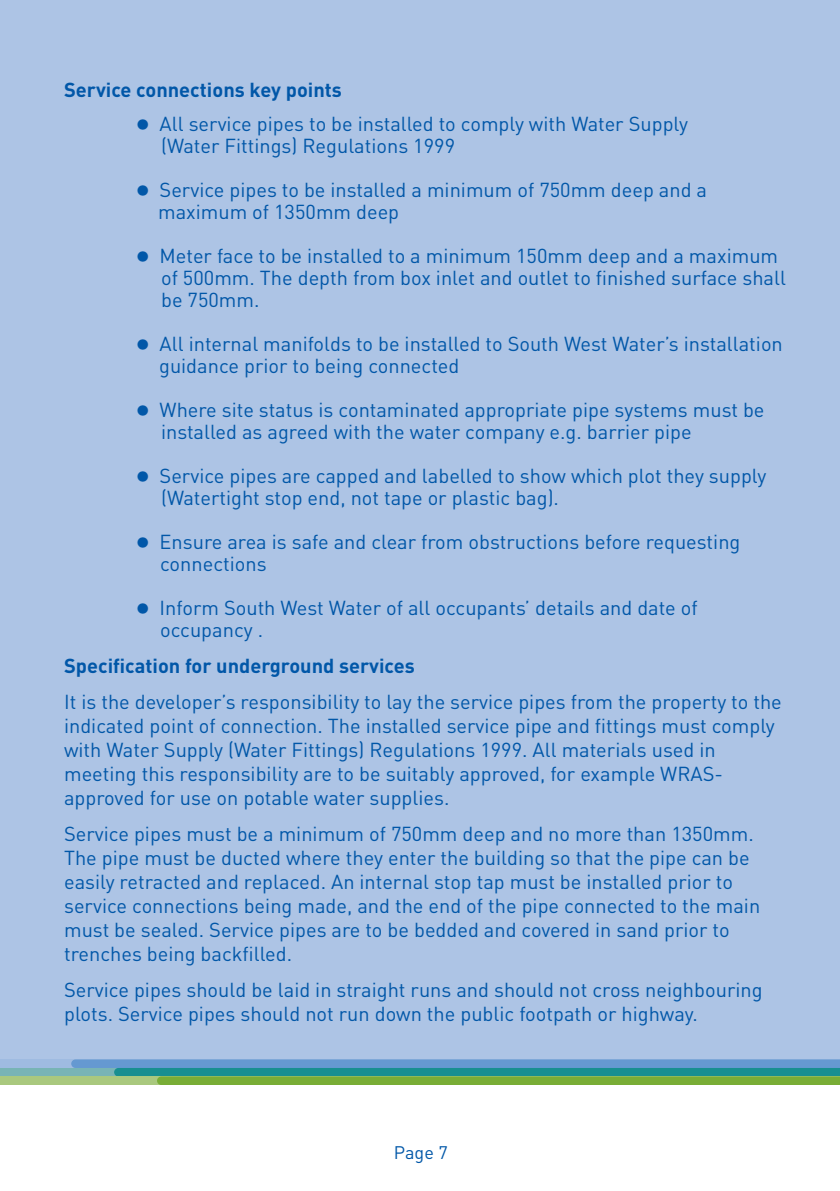
<style>
.page{position:relative;width:840px;height:1191px;background:#fff}
.page>*{position:absolute;margin:0;border:0;box-sizing:border-box;transform-origin:0 0}
.t1{font:20px/24px "DINOT";color:#0157a8}
.t2{font:700 20px "DINOT";color:#0157a8}
.t3{font:18px "DINOT";color:#0157a8}
</style>
<div class="page">
<div style="left:0;top:0;width:839px;height:1064px;background:#adc4e5"></div>
<div style="left:0;top:1059px;width:839px;height:9px;background:#9fbbe1"></div>
<div style="left:0;top:1068px;width:839px;height:8px;background:#78b4b5"></div>
<div style="left:0;top:1076px;width:839px;height:9px;background:#a9c87e"></div>
<svg style="left:71px;top:1059px;width:768px;height:26px;background:#599f8c"></svg>
<p class="t2" style="left:64px;top:82px;width:279px">Service connections key points</p>
<p class="t1" style="left:161px;top:115px;width:528px;line-height:22px;text-indent:-25px">● All service pipes to be installed to comply with Water Supply (Water Fittings) Regulations 1999</p>
<p class="t1" style="left:158px;top:181px;width:550px;line-height:22px;text-indent:-22px">● Service pipes to be installed a minimum of 750mm deep and a maximum of 1350mm deep</p>
<p class="t1" style="left:161px;top:247px;width:626px;line-height:22px;text-indent:-25px">● Meter face to be installed to a minimum 150mm deep and a maximum of 500mm. The depth from box inlet and outlet to finished surface shall be 750mm.</p>
<p class="t1" style="left:159px;top:335px;width:625px;line-height:22px;text-indent:-23px">● All internal manifolds to be installed to South West Water’s installation guidance prior to being connected</p>
<p class="t1" style="left:161px;top:401px;width:604px;line-height:22px;text-indent:-25px">● Where site status is contaminated appropriate pipe systems must be installed as agreed with the water company e.g. barrier pipe</p>
<p class="t1" style="left:161px;top:467px;width:606px;line-height:22px;text-indent:-25px">● Service pipes are capped and labelled to show which plot they supply (Watertight stop end, not tape or plastic bag).</p>
<p class="t1" style="left:160px;top:533px;width:581px;line-height:22px;text-indent:-24px">● Ensure area is safe and clear from obstructions before requesting connections</p>
<p class="t1" style="left:160px;top:599px;width:539px;line-height:22px;text-indent:-24px">● Inform South West Water of all occupants’ details and date of occupancy .</p>
<p class="t2" style="left:64px;top:658px;width:352px">Specification for underground services</p>
<p class="t1" style="left:64px;top:692px;width:719px">It is the developer’s responsibility to lay the service pipes from the property to the indicated point of connection. The installed service pipe and fittings must comply with Water Supply (Water Fittings) Regulations 1999. All materials used in meeting this responsibility are to be suitably approved, for example WRAS&shy;approved for use on potable water supplies.</p>
<p class="t1" style="left:64px;top:824px;width:697px">Service pipes must be a minimum of 750mm deep and no more than 1350mm.<br>The pipe must be ducted where they enter the building so that the pipe can be easily retracted and replaced. An internal stop tap must be installed prior to service connections being made, and the end of the pipe connected to the main must be sealed. Service pipes are to be bedded and covered in sand prior to trenches being backfilled.</p>
<p class="t1" style="left:64px;top:980px;width:699px">Service pipes should be laid in straight runs and should not cross neighbouring plots. Service pipes should not run down the public footpath or highway.</p>
<p class="t3" style="left:393px;top:1146px;width:55px">Page 7</p>
</div>
